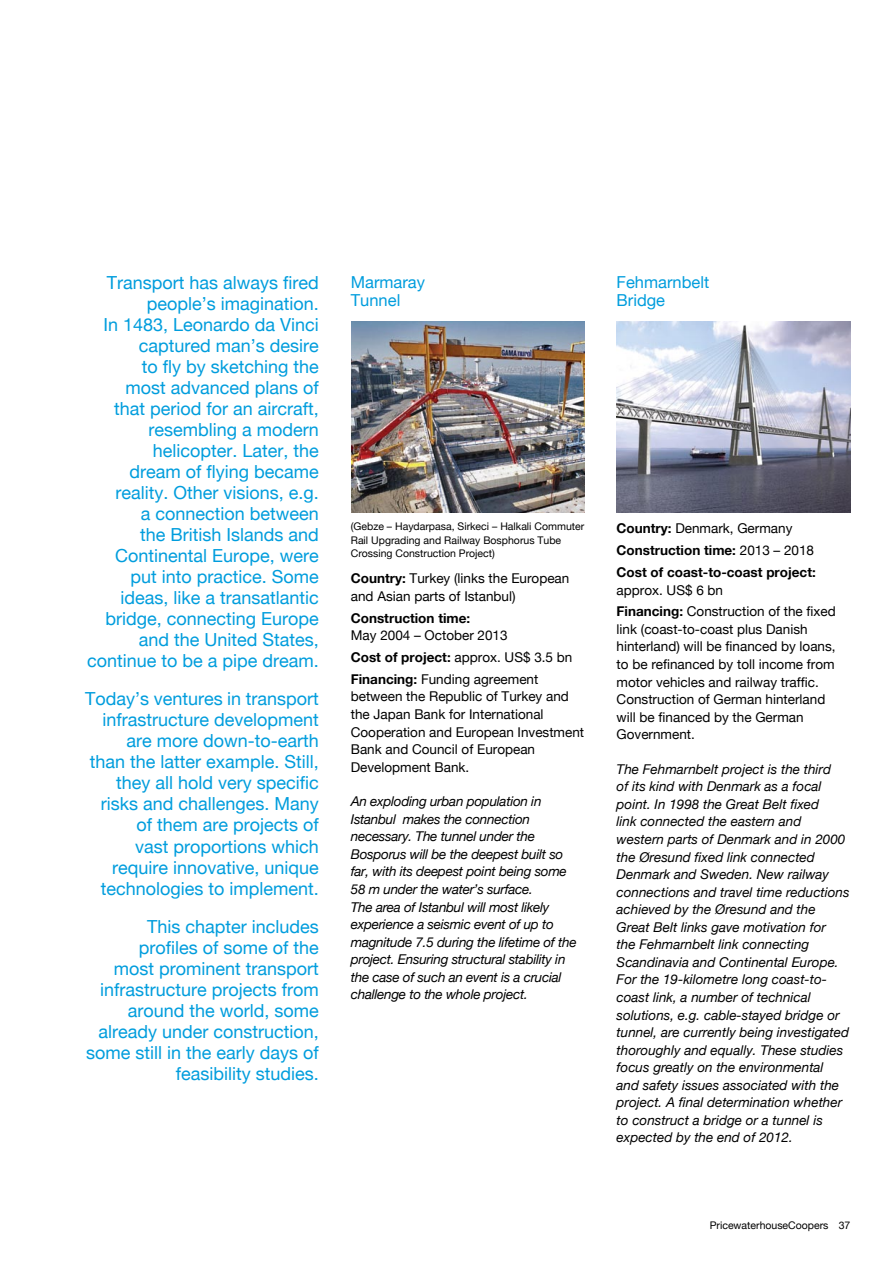
<style>
.page{position:relative;width:893px;height:1263px;background:#fff}
.page>*{position:absolute;margin:0;border:0;box-sizing:border-box;transform-origin:0 0}
.t1{font:18px/21px "Helvetica Neue BS Roman";color:#009ddd;text-align:right}
.t2{font:16.5px/17.5px "Helvetica Neue BS Roman";color:#009ddd}
.t3{font:italic 13.5px/17.5px "Helvetica Neue BS Roman";color:#000}
.t4{font:13.5px/17.5px "Helvetica Neue BS Roman";color:#000}
.t5{font:italic 13.5px/17.5px "Helvetica Neue BS Roman";letter-spacing:-.02em;color:#000}
.t6{font:700 13.5px/21.8px "Helvetica Neue BS Roman";color:#000}
.t7{font:10.5px/13.5px "Helvetica Neue BS Roman";color:#000}
.s1{font-weight:700}
.s2{font-weight:400}
</style>
<div class="page">
<img style="left:351px;top:321px;width:233px;height:191px">
<img style="left:617px;top:321px;width:233px;height:191px">
<p class="t1" style="left:87px;top:272px;width:233px">Transport has always fired people’s imagination.<br>In 1483, Leonardo da Vinci captured man’s desire<br>to fly by sketching the<br>most advanced plans of<br>that period for an aircraft, resembling a modern helicopter. Later, the<br>dream of flying became reality. Other visions, e.g.<br>a connection between<br>the British Islands and<br>Continental Europe, were put into practice. Some ideas, like a transatlantic bridge, connecting Europe and the United States, continue to be a pipe dream.</p>
<p class="t1" style="left:85px;top:688px;width:235px">Today’s ventures in transport infrastructure development are more down-to-earth<br>than the latter example. Still, they all hold very specific risks and challenges. Many of them are projects of<br>vast proportions which require innovative, unique technologies to implement.</p>
<p class="t1" style="left:86px;top:915px;width:234px">This chapter includes profiles of some of the<br>most prominent transport infrastructure projects from around the world, some already under construction, some still in the early days of feasibility studies.</p>
<p class="t2" style="left:351px;top:273px;width:76px">Marmaray<br>Tunnel</p>
<p class="t7" style="left:351px;top:519px;width:235px">(Gebze – Haydarpasa, Sirkeci – Halkali Commuter<br>Rail Upgrading and Railway Bosphorus Tube<br>Crossing Construction Project)</p>
<p class="t4" style="left:351px;top:569px;width:220px"><span class="s1">Country:</span> Turkey (links the European and Asian parts of Istanbul)</p>
<p class="t6" style="left:351px;top:607px;width:121px">Construction time:</p>
<p class="t4" style="left:351px;top:624px;width:223px;line-height:21.8px">May 2004 – October 2013<br><span class="s1">Cost of project:</span> approx. US$ 3.5 bn<br><span class="s1">Financing:</span> Funding agreement</p>
<p class="t4" style="left:351px;top:687px;width:235px">between the Republic of Turkey and the Japan Bank for International<br>Cooperation and European Investment<br>Bank and Council of European<br>Development Bank.</p>
<p class="t5" style="left:351px;top:792px;width:227px">An exploding urban population in Istanbul makes the connection necessary. The tunnel under the Bosporus will be the deepest built so far, with its deepest point being some 58 m under the water’s surface.<br>The area of Istanbul will most likely experience a seismic event of up to magnitude 7.5 during the lifetime of the project. Ensuring structural stability in the case of such an event is a crucial challenge to the whole project.</p>
<p class="t2" style="left:617px;top:273px;width:94px">Fehmarnbelt<br>Bridge</p>
<p class="t6" style="left:617px;top:517px;width:201px">Country: <span class="s2">Denmark, Germany<br></span>Construction time: <span class="s2">2013 – 2018<br></span>Cost of coast-to-coast project:</p>
<p class="t4" style="left:617px;top:578px;width:221px;line-height:21.8px">approx. US$ 6 bn<br><span class="s1">Financing:</span> Construction of the fixed</p>
<p class="t4" style="left:617px;top:620px;width:221px">link (coast-to-coast plus Danish hinterland) will be financed by loans, to be refinanced by toll income from motor vehicles and railway traffic.<br>Construction of German hinterland will be financed by the German<br>Government.</p>
<p class="t3" style="left:617px;top:760px;width:235px">The Fehmarnbelt project is the third<br>of its kind with Denmark as a focal point. In 1998 the Great Belt fixed<br>link connected the eastern and western parts of Denmark and in 2000 the Øresund fixed link connected Denmark and Sweden. New railway connections and travel time reductions achieved by the Øresund and the Great Belt links gave motivation for<br>the Fehmarnbelt link connecting Scandinavia and Continental Europe.<br>For the 19-kilometre long coast-to&shy;coast link, a number of technical solutions, e.g. cable-stayed bridge or tunnel, are currently being investigated thoroughly and equally. These studies focus greatly on the environmental<br>and safety issues associated with the project. A final determination whether to construct a bridge or a tunnel is expected by the end of 2012.</p>
<p class="t7" style="left:710px;top:1218px;width:142px">PricewaterhouseCoopers 37</p>
</div>
